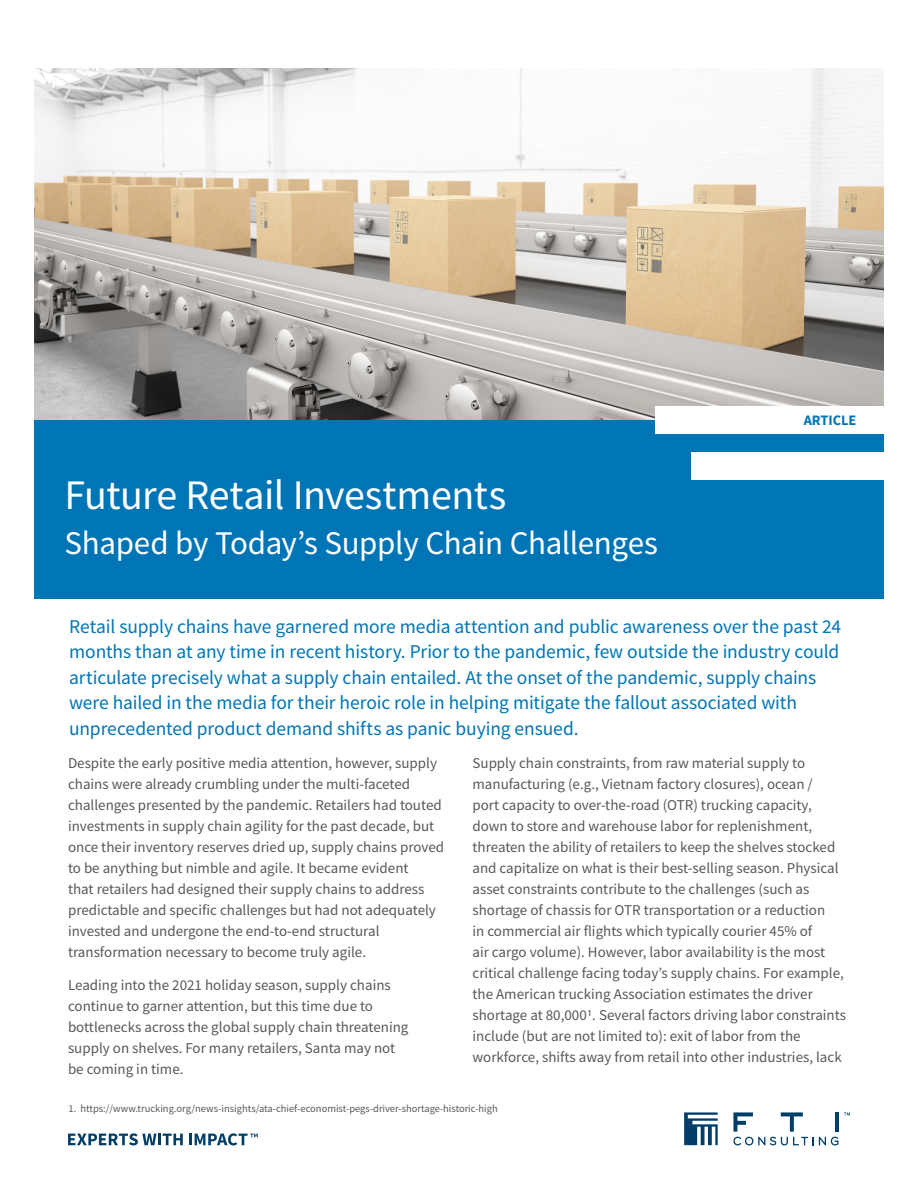
<style>
.page{position:relative;width:918px;height:1188px;background:#fff}
.page>*{position:absolute;margin:0;border:0;box-sizing:border-box;transform-origin:0 0}
.Headline{font:42px "Source Sans Pro";letter-spacing:-.01em;color:#fff}
.Headline-2{font:33px "Source Sans Pro";letter-spacing:-.01em;color:#fff}
.Intro{font:19.5px/25.5px "Source Sans Pro";letter-spacing:-.005em;color:#0075b6}
.Body_Copy{font:15px/21px "Source Sans Pro";color:#57585a}
.Label{font:700 14.4px "Source Sans Pro";color:#0075b6}
.t1{font:10.5px "Source Sans Variable";color:#57585a}
</style>
<div class="page">
<svg style="left:68px;top:1133px;width:115px;height:12px"></svg>
<svg style="left:189px;top:1133px;width:69px;height:12px"></svg>
<svg style="left:684px;top:1112px;width:34px;height:33px"></svg>
<svg style="left:844px;top:1112px;width:6px;height:3px"></svg>
<hr style="left:835px;top:1112px;width:4px;height:20px;background:#003e69">
<svg style="left:733px;top:1112px;width:105px;height:33px"></svg>
<img style="left:34px;top:68px;width:850px;height:352px">
<div style="left:34px;top:420px;width:850px;height:179px;background:#0075b6"></div>
<div style="left:655px;top:406px;width:229px;height:28px;background:#fff"></div>
<div style="left:691px;top:452px;width:193px;height:27px;background:#fff"></div>
<p class="Headline" style="left:65px;top:468px;width:443px">Future Retail Investments</p>
<p class="Headline-2" style="left:65px;top:522px;width:595px">Shaped by Today’s Supply Chain Challenges</p>
<p class="Label" style="left:804px;top:410px;width:54px">ARTICLE</p>
<p class="Intro" style="left:69px;top:614px;width:774px">Retail supply chains have garnered more media attention and public awareness over the past 24 months than at any time in recent history. Prior to the pandemic, few outside the industry could articulate precisely what a supply chain entailed. At the onset of the pandemic, supply chains were hailed in the media for their heroic role in helping mitigate the fallout associated with unprecedented product demand shifts as panic buying ensued.</p>
<p class="Body_Copy" style="left:68px;top:752px;width:378px">Despite the early positive media attention, however, supply chains were already crumbling under the multi-faceted challenges presented by the pandemic. Retailers had touted investments in supply chain agility for the past decade, but once their inventory reserves dried up, supply chains proved to be anything but nimble and agile. It became evident<br>that retailers had designed their supply chains to address predictable and specific challenges but had not adequately invested and undergone the end-to-end structural transformation necessary to become truly agile.</p>
<p class="Body_Copy" style="left:68px;top:975px;width:342px">Leading into the 2021 holiday season, supply chains continue to garner attention, but this time due to bottlenecks across the global supply chain threatening supply on shelves. For many retailers, Santa may not be coming in time.</p>
<p class="Body_Copy" style="left:472px;top:752px;width:375px">Supply chain constraints, from raw material supply to manufacturing (e.g., Vietnam factory closures), ocean /<br>port capacity to over-the-road (OTR) trucking capacity, down to store and warehouse labor for replenishment, threaten the ability of retailers to keep the shelves stocked and capitalize on what is their best-selling season. Physical asset constraints contribute to the challenges (such as shortage of chassis for OTR transportation or a reduction<br>in commercial air flights which typically courier 45% of<br>air cargo volume). However, labor availability is the most critical challenge facing today’s supply chains. For example, the American trucking Association estimates the driver shortage at 80,0001. Several factors driving labor constraints include (but are not limited to): exit of labor from the workforce, shifts away from retail into other industries, lack</p>
<p class="t1" style="left:68px;top:1103px;width:431px">1. https://www.trucking.org/news-insights/ata-chief-economist-pegs-driver-shortage-historic-high</p>
</div>
